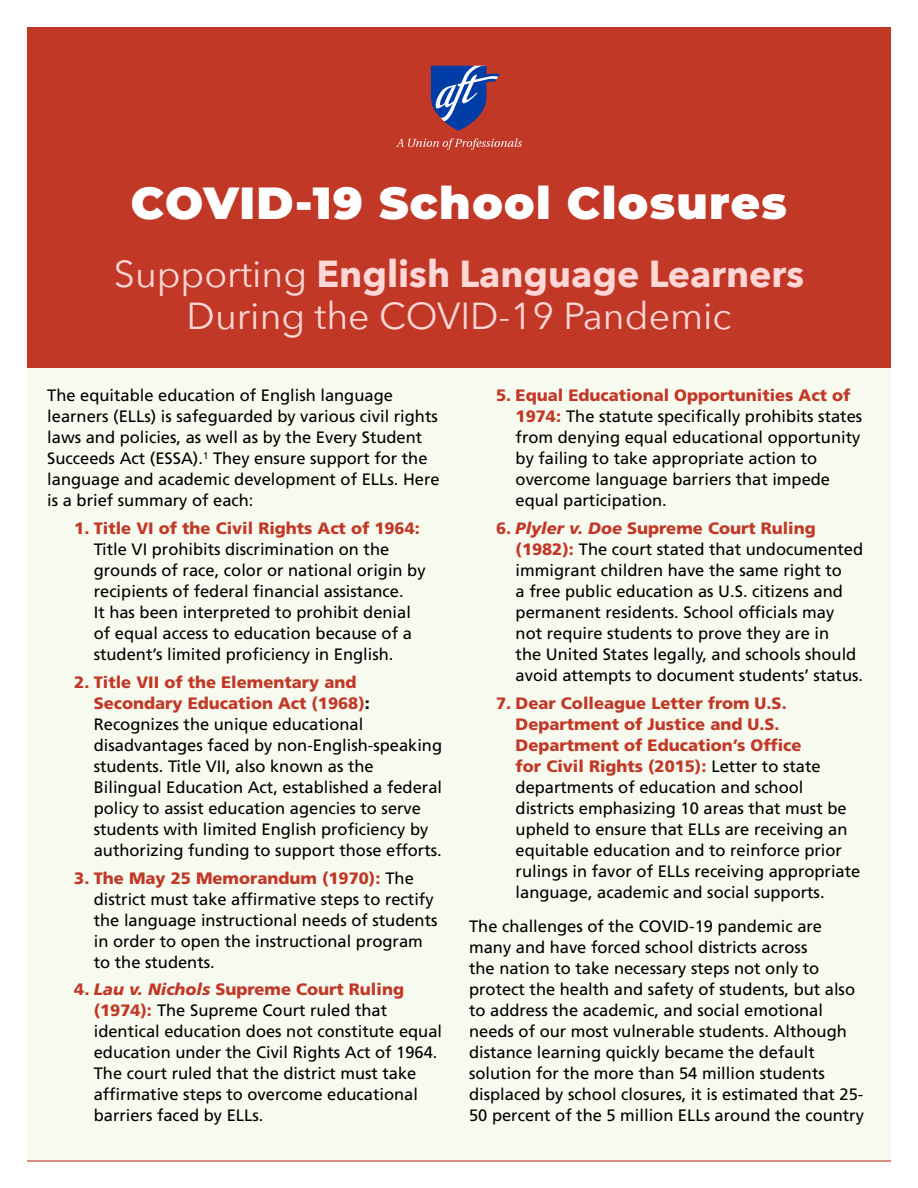
<style>
.page{position:relative;width:918px;height:1188px;background:#fff}
.page>*{position:absolute;margin:0;border:0;box-sizing:border-box;transform-origin:0 0}
.t1{font:900 45px "Montserrat";letter-spacing:.03em;color:#fff}
.t2{font:37.5px/42px "Avenir Next";color:#ffd7d6;text-align:center}
.t3{font:16.5px/21px "Frutiger LT Std";color:#000}
.t4{font:900 16.5px "Frutiger LT Std";color:#c13827}
.s1{font-weight:700}
.s2{font-weight:900;color:#c13827}
.s3{font-weight:900}
.s4{font-weight:900;font-style:italic;color:#c13827}
</style>
<div class="page">
<div style="left:27px;top:367px;width:864px;height:794px;background:#f7faef"></div>
<div style="left:27px;top:27px;width:864px;height:340px;background:#c13827"></div>
<hr style="left:27px;top:1160px;width:864px;height:2px;background:#c13827">
<svg style="left:396px;top:138px;width:126px;height:12px"></svg>
<svg style="left:431px;top:66px;width:69px;height:65px"></svg>
<h1 class="t1" style="left:131px;top:169px;width:658px">COVID-19 School Closures</h1>
<h2 class="t2" style="left:114px;top:251px;width:692px">Supporting <span class="s1">English Language Learners<br></span>During the COVID-19 Pandemic</h2>
<p class="t3" style="left:47px;top:385px;width:394px">The equitable education of English language learners (ELLs) is safeguarded by various civil rights laws and policies, as well as by the Every Student Succeeds Act (ESSA).<sup>1</sup> They ensure support for the language and academic development of ELLs. Here is a brief summary of each:</p>
<p class="t4" style="left:74px;top:518px;width:347px">1. Title VI of the Civil Rights Act of 1964:</p>
<p class="t3" style="left:94px;top:539px;width:333px">Title VI prohibits discrimination on the grounds of race, color or national origin by recipients of federal financial assistance.<br>It has been interpreted to prohibit denial of equal access to education because of a student’s limited proficiency in English.</p>
<p class="t3" style="left:94px;top:672px;width:350px;text-indent:-20px"><span class="s2">2. Title VII of the Elementary and Secondary Education Act (1968)</span><span class="s3">:<br></span>Recognizes the unique educational disadvantages faced by non-English-speaking students. Title VII, also known as the Bilingual Education Act, established a federal policy to assist education agencies to serve students with limited English proficiency by authorizing funding to support those efforts.</p>
<p class="t3" style="left:94px;top:867px;width:345px;text-indent:-20px"><span class="s2">3. The May 25 Memorandum (1970):</span> The district must take affirmative steps to rectify the language instructional needs of students in order to open the instructional program to the students.</p>
<p class="t3" style="left:94px;top:979px;width:350px;text-indent:-20px"><span class="s2">4.</span> <span class="s4">Lau v. Nichols</span> <span class="s2">Supreme Court Ruling (1974):</span> The Supreme Court ruled that identical education does not constitute equal education under the Civil Rights Act of 1964.<br>The court ruled that the district must take affirmative steps to overcome educational barriers faced by ELLs.</p>
<p class="t3" style="left:516px;top:385px;width:348px;text-indent:-20px"><span class="s2">5. Equal Educational Opportunities Act of 1974:</span> The statute specifically prohibits states from denying equal educational opportunity by failing to take appropriate action to overcome language barriers that impede equal participation.</p>
<p class="t3" style="left:516px;top:518px;width:349px;text-indent:-20px"><span class="s2">6.</span> <span class="s4">Plyler v. Doe</span> <span class="s2">Supreme Court Ruling (1982):</span> The court stated that undocumented immigrant children have the same right to<br>a free public education as U.S. citizens and permanent residents. School officials may not require students to prove they are in<br>the United States legally, and schools should avoid attempts to document students’ status.</p>
<p class="t3" style="left:516px;top:693px;width:346px;text-indent:-20px"><span class="s2">7. Dear Colleague Letter from U.S.<br>Department of Justice and U.S.<br>Department of Education’s Office<br>for Civil Rights (2015):</span> Letter to state departments of education and school districts emphasizing 10 areas that must be upheld to ensure that ELLs are receiving an equitable education and to reinforce prior rulings in favor of ELLs receiving appropriate language, academic and social supports.</p>
<p class="t3" style="left:469px;top:916px;width:396px">The challenges of the COVID-19 pandemic are many and have forced school districts across<br>the nation to take necessary steps not only to protect the health and safety of students, but also to address the academic, and social emotional needs of our most vulnerable students. Although distance learning quickly became the default solution for the more than 54 million students displaced by school closures, it is estimated that 25- 50 percent of the 5 million ELLs around the country</p>
</div>
